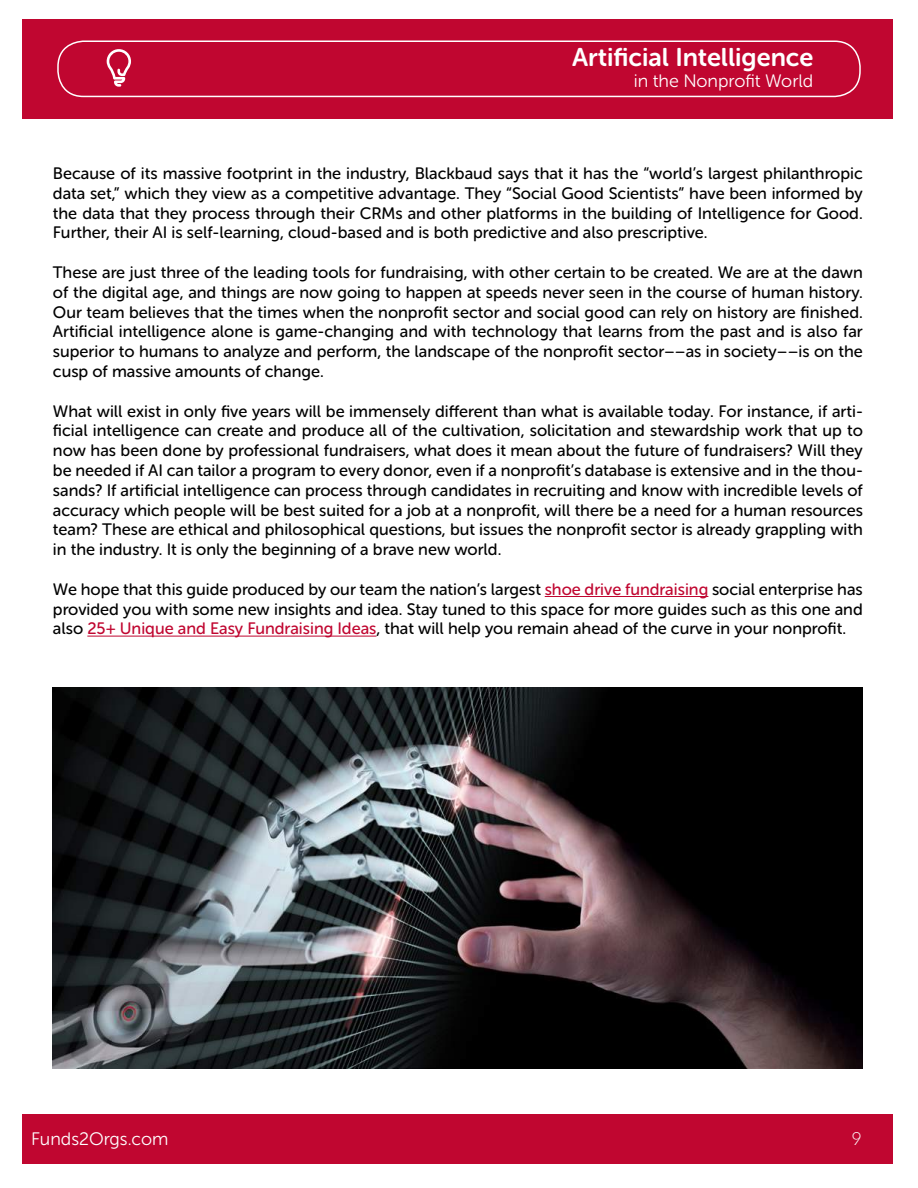
<style>
.page{position:relative;width:918px;height:1188px;background:#fff}
.page>*{position:absolute;margin:0;border:0;box-sizing:border-box;transform-origin:0 0}
.t1{font:25.5px "Museo Sans Rounded 700";color:#fff}
.t2{font:18px "Museo Sans Rounded 300";color:#fff}
.t3{font:300 18px "Lato";color:#fff}
.t4{font:16.5px/19.8px "Museo Sans Rounded 500";color:#000;text-align:justify}
.s1{color:#c00630}
</style>
<div class="page">
<div style="left:23px;top:19px;width:870px;height:100px;background:#c00630"></div>
<div style="left:57px;top:40px;width:804px;height:57px;border:2px solid #fff;border-radius:26px"></div>
<svg style="left:107px;top:49px;width:24px;height:38px"></svg>
<div style="left:23px;top:1115px;width:870px;height:49px;background:#c00630"></div>
<hr style="left:545px;top:596px;width:163px;height:1px;background:#c00630">
<hr style="left:87px;top:636px;width:290px;height:1px;background:#c00630">
<img style="left:53px;top:687px;width:810px;height:381px">
<h1 class="t1" style="left:572px;top:43px;width:243px">Artificial Intelligence</h1>
<p class="t2" style="left:634px;top:72px;width:181px">in the Nonprofit World</p>
<p class="t4" style="left:53px;top:164px;width:812px">Because of its massive footprint in the industry, Blackbaud says that it has the “world’s largest philanthropic data set,” which they view as a competitive advantage. They “Social Good Scientists” have been informed by the data that they process through their CRMs and other platforms in the building of Intelligence for Good.<br>Further, their AI is self-learning, cloud-based and is both predictive and also prescriptive.</p>
<p class="t4" style="left:53px;top:263px;width:812px">These are just three of the leading tools for fundraising, with other certain to be created. We are at the dawn of the digital age, and things are now going to happen at speeds never seen in the course of human history.<br>Our team believes that the times when the nonprofit sector and social good can rely on history are finished.<br>Artificial intelligence alone is game-changing and with technology that learns from the past and is also far superior to humans to analyze and perform, the landscape of the nonprofit sector––as in society––is on the cusp of massive amounts of change.</p>
<p class="t4" style="left:53px;top:401px;width:812px">What will exist in only five years will be immensely different than what is available today. For instance, if arti&shy;ficial intelligence can create and produce all of the cultivation, solicitation and stewardship work that up to now has been done by professional fundraisers, what does it mean about the future of fundraisers? Will they be needed if AI can tailor a program to every donor, even if a nonprofit’s database is extensive and in the thou&shy;sands? If artificial intelligence can process through candidates in recruiting and know with incredible levels of accuracy which people will be best suited for a job at a nonprofit, will there be a need for a human resources team? These are ethical and philosophical questions, but issues the nonprofit sector is already grappling with in the industry. It is only the beginning of a brave new world.</p>
<p class="t4" style="left:53px;top:579px;width:811px">We hope that this guide produced by our team the nation’s largest <span class="s1">shoe drive fundraising</span> social enterprise has provided you with some new insights and idea. Stay tuned to this space for more guides such as this one and also <span class="s1">25+ Unique and Easy Fundraising Ideas</span>, that will help you remain ahead of the curve in your nonprofit.</p>
<p class="t2" style="left:31px;top:1129px;width:139px">Funds2Orgs.com</p>
<p class="t3" style="left:851px;top:1129px;width:12px">9</p>
</div>
